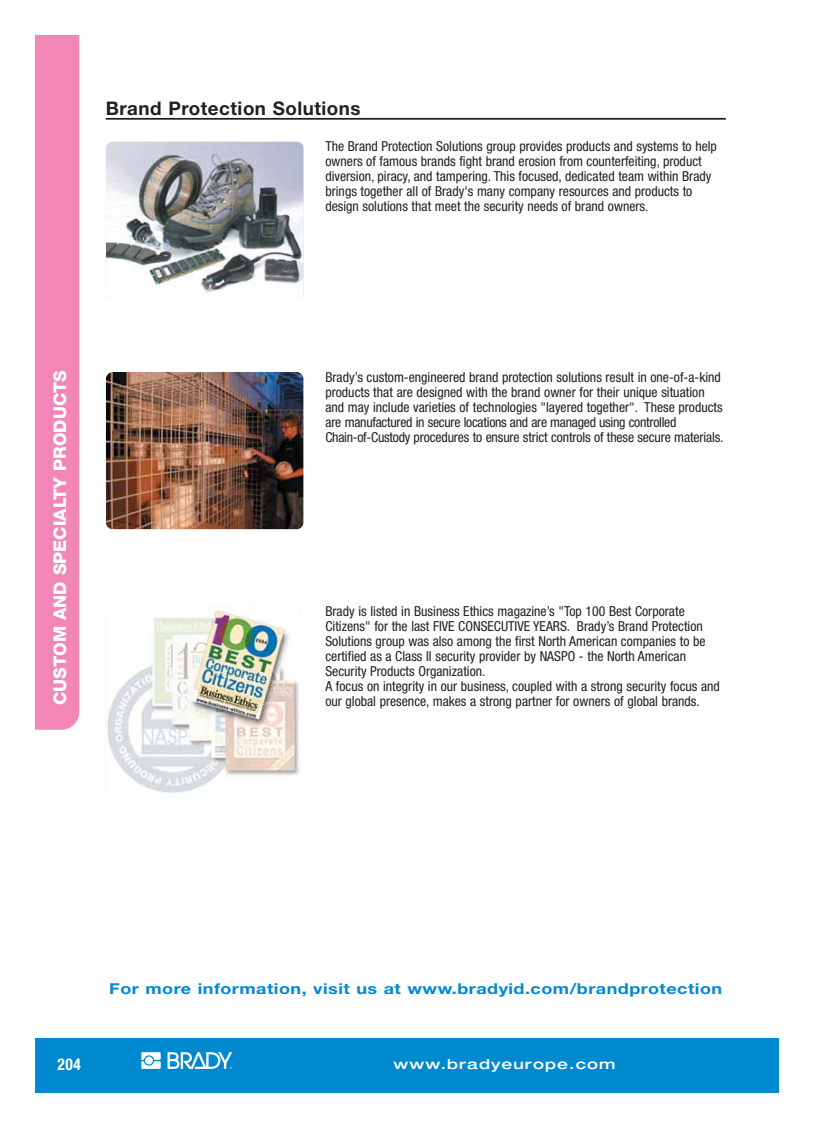
<style>
.page{position:relative;width:815px;height:1128px;background:#fff}
.page>*{position:absolute;margin:0;border:0;box-sizing:border-box;transform-origin:0 0}
.t1{font:700 18.75px "Helvetica Neue LT Std";letter-spacing:.03em;color:#231f20}
.t2{font:800 17.5px "Helvetica Neue LT Std";color:#fff}
.t3{font:700 condensed 16.25px "Helvetica Neue LT Std";color:#fff;scale:.95 1}
.t4{font:700 15px "Helvetica Neue LT Std";letter-spacing:.03em;color:#0089cf;scale:1.2 1}
.t5{font:condensed 13.75px/15px "Helvetica Neue LT Std";color:#231f20}
.t6{font:500 expanded 13.75px "Helvetica Neue LT Std";letter-spacing:.075em;color:#fff;scale:1.1 1}
</style>
<div class="page">
<hr style="left:106px;top:118px;width:620px;height:2px;background:#231f20">
<div style="left:35px;top:35px;width:44px;height:694px;background:#f287b7"></div>
<div style="left:35px;top:1038px;width:744px;height:54px;background:#0089cf"></div>
<svg style="left:168px;top:1052px;width:64px;height:16px"></svg>
<svg style="left:141px;top:1052px;width:20px;height:16px"></svg>
<img style="left:106px;top:141px;width:198px;height:158px;border-radius:7px">
<img style="left:106px;top:372px;width:198px;height:157px;border-radius:7px">
<img style="left:106px;top:606px;width:195px;height:191px;border-radius:7px">
<h1 class="t1" style="left:106px;top:101px;width:256px">Brand Protection Solutions</h1>
<p class="t2" style="left:50px;top:705px;width:336px;rotate:-90deg">CUSTOM AND SPECIALTY PRODUCTS</p>
<p class="t5" style="left:325px;top:140px;width:393px">The Brand Protection Solutions group provides products and systems to help owners of famous brands fight brand erosion from counterfeiting, product diversion, piracy, and tampering. This focused, dedicated team within Brady brings together all of Brady's many company resources and products to design solutions that meet the security needs of brand owners.</p>
<p class="t5" style="left:325px;top:371px;width:400px">Brady’s custom-engineered brand protection solutions result in one-of-a-kind products that are designed with the brand owner for their unique situation and may include varieties of technologies "layered together". These products are manufactured in secure locations and are managed using controlled Chain-of-Custody procedures to ensure strict controls of these secure materials.</p>
<p class="t5" style="left:325px;top:605px;width:396px">Brady is listed in Business Ethics magazine’s "Top 100 Best Corporate Citizens" for the last FIVE CONSECUTIVE YEARS. Brady’s Brand Protection Solutions group was also among the first North American companies to be certified as a Class II security provider by NASPO - the North American Security Products Organization.<br>A focus on integrity in our business, coupled with a strong security focus and our global presence, makes a strong partner for owners of global brands.</p>
<p class="t4" style="left:109px;top:982px;width:512px">For more information, visit us at www.bradyid.com/brandprotection</p>
<p class="t3" style="left:57px;top:1058px;width:26px">204</p>
<p class="t6" style="left:394px;top:1056px;width:203px">www.bradyeurope.com</p>
</div>
